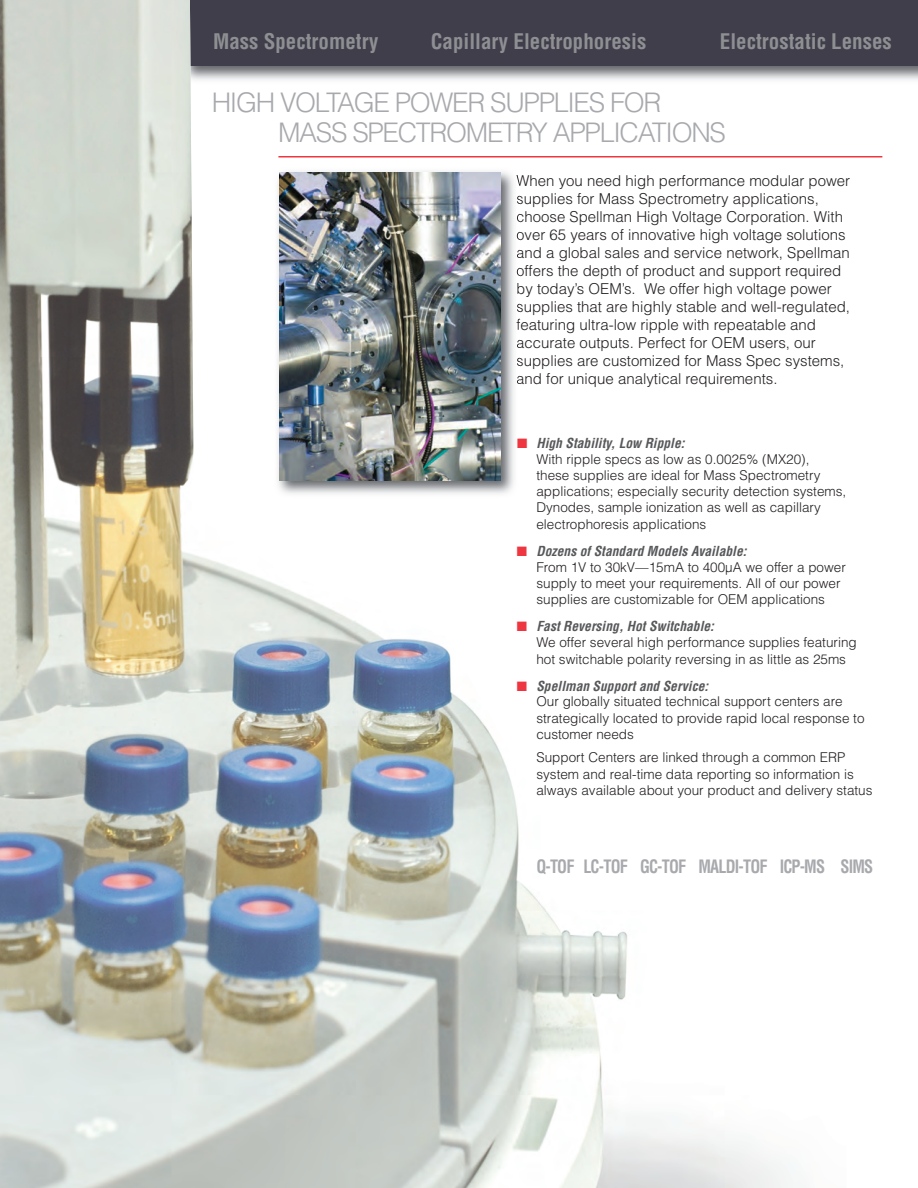
<style>
.page{position:relative;width:918px;height:1188px;background:#fff}
.page>*{position:absolute;margin:0;border:0;box-sizing:border-box;transform-origin:0 0}
.t1{font:300 27px/30px "Helvetica";letter-spacing:-.05em;color:#a8a9ad}
.t2{font:700 condensed 21px "Helvetica";color:#8d8f92}
.t3{font:700 condensed 18px "Helvetica";letter-spacing:-.05em;color:#a8a9ad;scale:.9 1}
.t4{font:300 15px/18px "Helvetica";color:#231f20}
.t5{font:300 13.5px/16.4px "Helvetica";color:#231f20}
.s1{color:#ee3640}
.s2{font-weight:700;font-style:italic;font-stretch:condensed;color:#57585a}
</style>
<div class="page">
<div style="left:185px;top:0;width:733px;height:66px;background:#403e4b"></div>
<img style="left:0;top:0;width:846px;height:1188px">
<h2 class="t2" style="left:213px;top:33px;width:167px">Mass Spectrometry</h2>
<h2 class="t2" style="left:431px;top:33px;width:217px">Capillary Electrophoresis</h2>
<h2 class="t2" style="left:720px;top:33px;width:173px">Electrostatic Lenses</h2>
<h1 class="t1" style="left:278px;top:87px;width:449px;text-indent:-66px">HIGH VOLTAGE POWER SUPPLIES FOR<br>MASS SPECTROMETRY APPLICATIONS</h1>
<p class="t4" style="left:516px;top:171px;width:335px">When you need high performance modular power supplies for Mass Spectrometry applications, choose Spellman High Voltage Corporation. With over 65 years of innovative high voltage solutions and a global sales and service network, Spellman offers the depth of product and support required by today’s OEM’s. We offer high voltage power supplies that are highly stable and well-regulated, featuring ultra-low ripple with repeatable and accurate outputs. Perfect for OEM users, our supplies are customized for Mass Spec systems, and for unique analytical requirements.</p>
<p class="t5" style="left:536px;top:434px;width:311px;text-indent:-19px"><span class="s1">■</span> <span class="s2">High Stability,Low Ripple:<br></span>With ripple specs as low as 0.0025% (MX20),<br>these supplies are ideal for Mass Spectrometry applications; especially security detection systems, Dynodes, sample ionization as well as capillary electrophoresis applications</p>
<p class="t5" style="left:536px;top:543px;width:311px;text-indent:-19px"><span class="s1">■</span> <span class="s2">Dozens ofStandard Models Available:<br></span>From 1V to 30kV—15mA to 400µA we offer a power supply to meet your requirements. All of our power supplies are customizable for OEM applications</p>
<p class="t5" style="left:536px;top:618px;width:322px;text-indent:-19px"><span class="s1">■</span> <span class="s2">FastReversing,HotSwitchable:<br></span>We offer several high performance supplies featuring hot switchable polarity reversing in as little as 25ms</p>
<p class="t5" style="left:536px;top:678px;width:330px;text-indent:-19px"><span class="s1">■</span> <span class="s2">Spellman Supportand Service:<br></span>Our globally situated technical support centers are strategically located to provide rapid local response to customer needs</p>
<p class="t5" style="left:536px;top:749px;width:338px">Support Centers are linked through a common ERP system and real-time data reporting so information is always available about your product and delivery status</p>
<h3 class="t3" style="left:536px;top:860px;width:376px">Q-TOF LC-TOF GC-TOF MALDI-TOF ICP-MS SIMS</h3>
</div>
